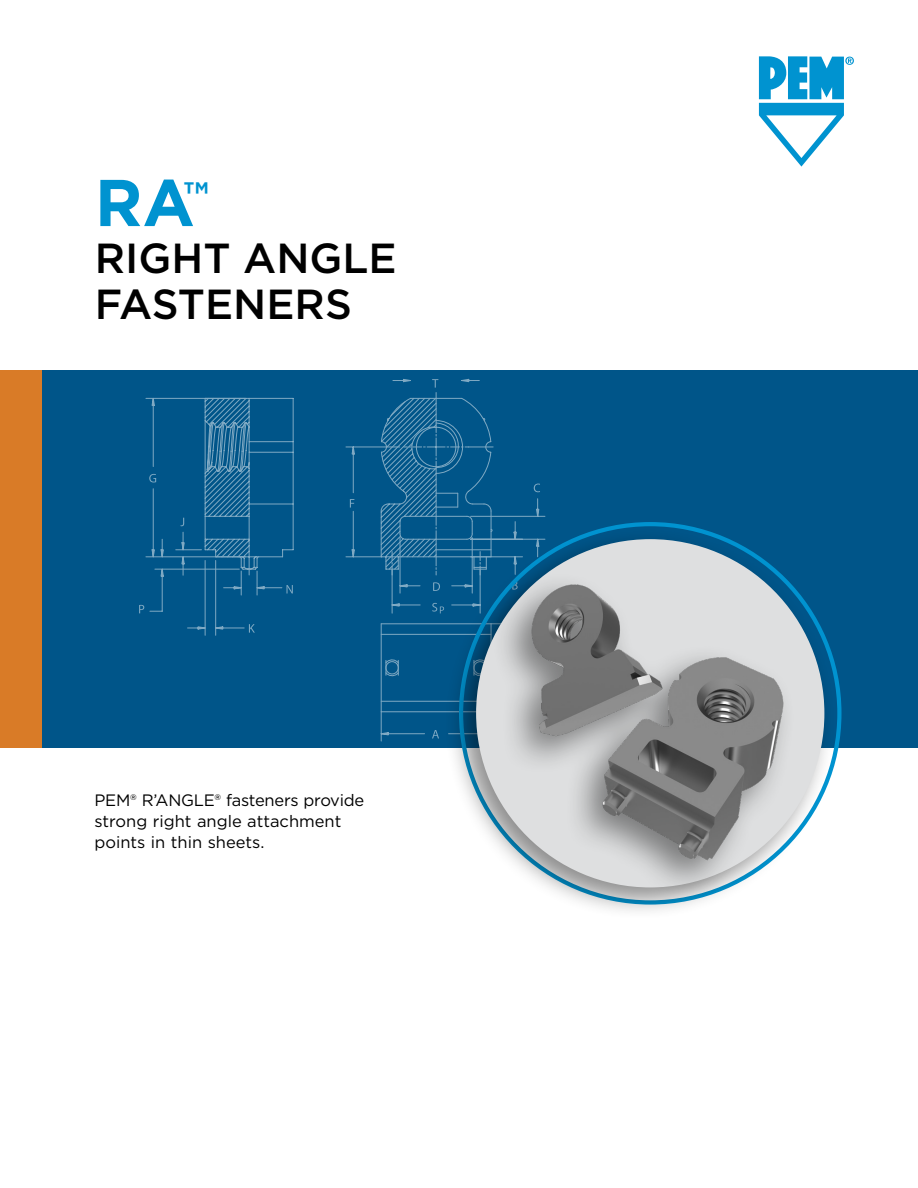
<style>
.page{position:relative;width:918px;height:1188px;background:#fff}
.page>*{position:absolute;margin:0;border:0;box-sizing:border-box;transform-origin:0 0}
.t1{font:700 66px "Gotham";color:#0093d0}
.t2{font:500 42px/46.5px "Gotham";color:#000}
.t3{font:16.5px/21px "Gotham";color:#000}
</style>
<div class="page">
<div style="left:0;top:370px;width:918px;height:378px;background:#005589"></div>
<div style="left:0;top:370px;width:41px;height:378px;background:#d97b27"></div>
<svg style="left:759px;top:56px;width:95px;height:111px"></svg>
<svg style="left:139px;top:379px;width:406px;height:333px"></svg>
<svg style="left:432px;top:730px;width:7px;height:8px"></svg>
<div style="left:444px;top:527px;width:392px;height:393px;background:#000;opacity:.45"></div>
<div style="left:476px;top:539px;width:348px;height:348px;background:#dedfe0;border-radius:50%"></div>
<div style="left:491px;top:571px;width:305px;height:327px;background:#000;opacity:.45"></div>
<img style="left:498px;top:564px;width:314px;height:314px">
<h1 class="t1" style="left:95px;top:159px;width:115px">RA<sup>™</sup></h1>
<h2 class="t2" style="left:95px;top:234px;width:303px">RIGHT ANGLE<br>FASTENERS</h2>
<p class="t3" style="left:94px;top:789px;width:271px">PEM® R’ANGLE® fasteners provide strong right angle attachment points in thin sheets.</p>
</div>
